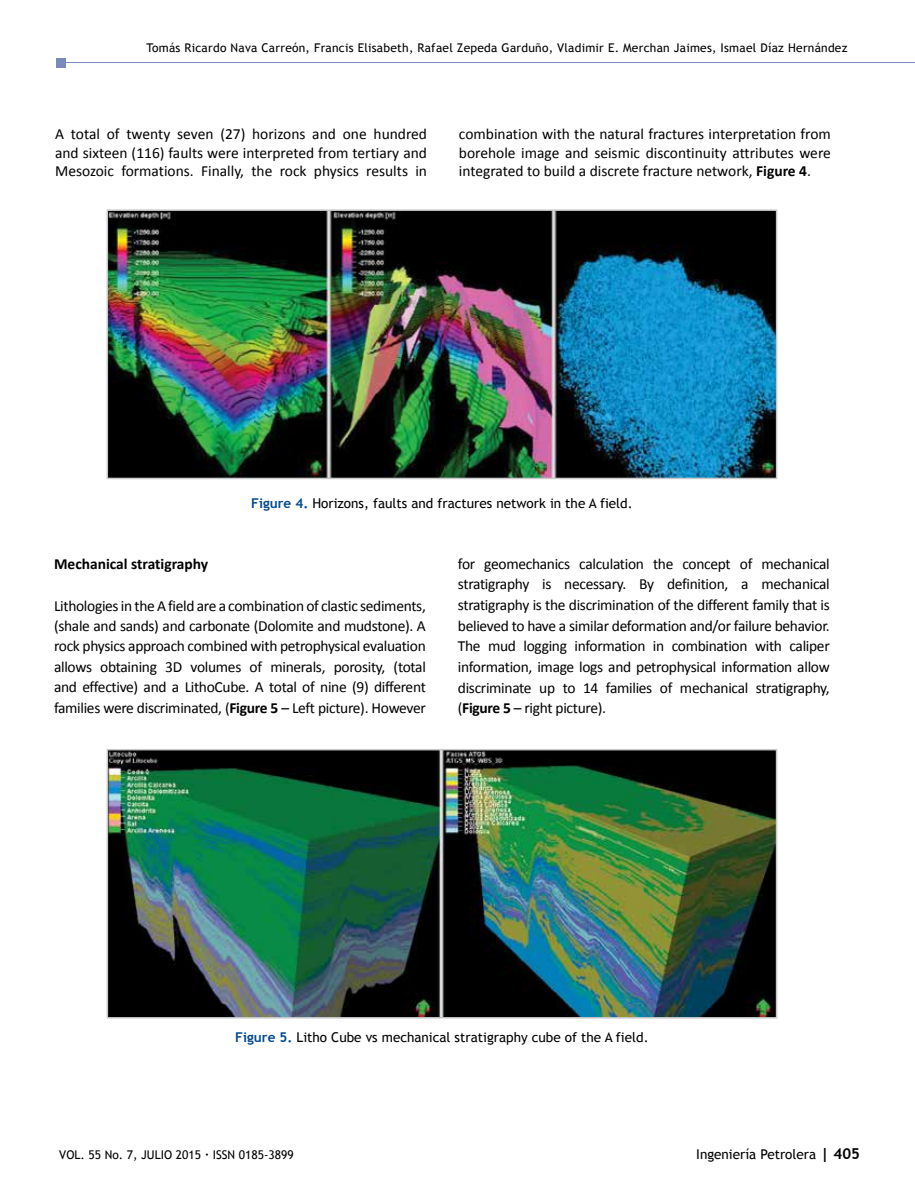
<style>
.page{position:relative;width:915px;height:1191px;background:#fff}
.page>*{position:absolute;margin:0;border:0;box-sizing:border-box;transform-origin:0 0}
.t1{font:15.45px/20.7px "Calibri";letter-spacing:-.02em;color:#000;text-align:justify}
.t2{font:700 15.45px "Calibri";color:#000}
.t3{font:13.5px "Trebuchet MS";color:#000}
.t4{font:12px "Trebuchet MS";letter-spacing:.02em;color:#000}
.t5{font:12px "Trebuchet MS";color:#000}
.s1{font-weight:700}
.s2{font-weight:700;color:#004990}
.s3{font-weight:700;font-size:15px}
</style>
<div class="page">
<hr style="left:61px;top:62px;width:853px;height:1px;background:#788bbc">
<div style="left:56px;top:58px;width:10px;height:9px;background:#788bbc"></div>
<img style="left:110px;top:752px;width:664px;height:263px">
<div style="left:107px;top:749px;width:670px;height:269px;border:2px solid #c6c8ca"></div>
<img style="left:109px;top:212px;width:665px;height:264px">
<div style="left:106px;top:209px;width:671px;height:270px;border:2px solid #c6c8ca"></div>
<p class="t4" style="left:146px;top:40px;width:702px">Tomás Ricardo Nava Carreón, Francis Elisabeth, Rafael Zepeda Garduño, Vladimir E. Merchan Jaimes, Ismael Díaz Hernández</p>
<p class="t1" style="left:55px;top:125px;width:373px;line-height:18.6px">A total of twenty seven (27) horizons and one hundred and sixteen (116) faults were interpreted from tertiary and Mesozoic formations. Finally, the rock physics results in</p>
<p class="t1" style="left:459px;top:125px;width:373px;line-height:18.6px">combination with the natural fractures interpretation from borehole image and seismic discontinuity attributes were integrated to build a discrete fracture network, <span class="s1">Figure 4</span>.</p>
<p class="t3" style="left:251px;top:495px;width:383px"><span class="s2">Figure 4.</span> Horizons, faults and fractures network in the A field.</p>
<p class="t2" style="left:54px;top:554px;width:155px">Mechanical stratigraphy</p>
<p class="t1" style="left:54px;top:595px;width:373px">Lithologies in the A field are a combination of clastic sediments, (shale and sands) and carbonate (Dolomite and mudstone). A rock physics approach combined with petrophysical evaluation allows obtaining 3D volumes of minerals, porosity, (total and effective) and a LithoCube. A total of nine (9) different families were discriminated, (<span class="s1">Figure 5</span> – Left picture). However</p>
<p class="t1" style="left:458px;top:553px;width:373px">for geomechanics calculation the concept of mechanical stratigraphy is necessary. By definition, a mechanical stratigraphy is the discrimination of the different family that is believed to have a similar deformation and/or failure behavior.<br>The mud logging information in combination with caliper information, image logs and petrophysical information allow discriminate up to 14 families of mechanical stratigraphy, (<span class="s1">Figure 5</span> – right picture).</p>
<p class="t3" style="left:235px;top:1029px;width:414px"><span class="s2">Figure 5.</span> Litho Cube vs mechanical stratigraphy cube of the A field.</p>
<p class="t5" style="left:59px;top:1147px;width:236px">VOL. 55 No. 7, JULIO 2015 <span class="s1">·</span> ISSN 0185-3899</p>
<p class="t3" style="left:696px;top:1146px;width:165px">Ingeniería Petrolera <span class="s3">| 405</span></p>
</div>
